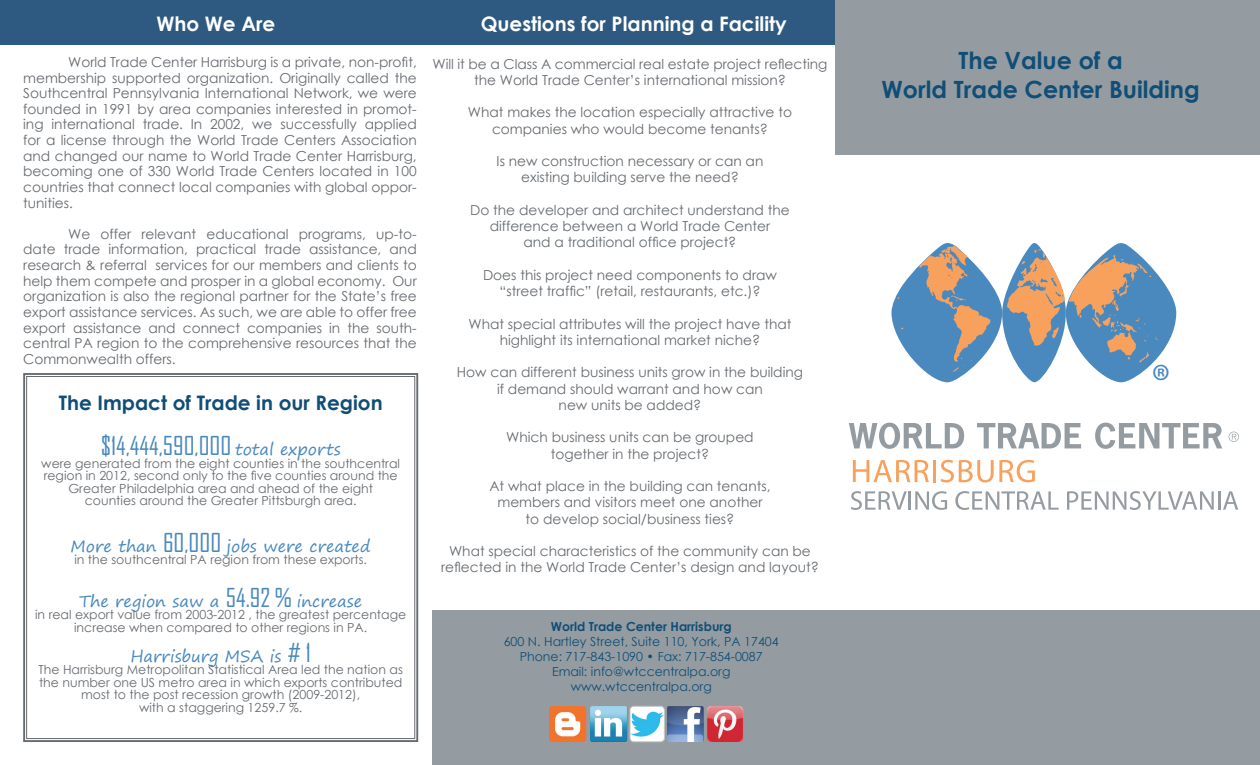
<style>
.page{position:relative;width:1260px;height:765px;background:#fff}
.page>*{position:absolute;margin:0;border:0;box-sizing:border-box;transform-origin:0 0}
.t1{font:47.12px "Myriad Pro";color:#4a89be;scale:.96 1}
.t2{font:25px "Agency FB";color:#4a89be}
.t3{font:700 23.75px/28.5px "Century Gothic";color:#104e77;text-align:center}
.t4{font:700 20px "Century Gothic";color:#fff}
.t5{font:700 20px "Century Gothic";color:#104e77}
.t6{font:16.25px "Segoe Print";color:#4a89be}
.t7{font:13.75px/15.6px "Century Gothic";color:#666b70;text-align:center}
.t8{font:12.5px/12.5px "Century Gothic";color:#666b70;text-align:center}
.t9{font:12.5px/15px "Century Gothic";color:#104e77;text-align:center}
.t10{font:700 12.5px "Century Gothic";color:#104e77}
.s1{font-family:"Segoe Print";font-size:16.25px}
.s2{font-family:"Agency FB";font-size:25px}
</style>
<div class="page">
<div style="left:835px;top:0;width:425px;height:155px;background:#959ca1"></div>
<div style="left:432px;top:610px;width:828px;height:155px;background:#959ca1"></div>
<img style="left:549px;top:706px;width:37px;height:36px">
<img style="left:590px;top:706px;width:37px;height:36px">
<img style="left:667px;top:706px;width:37px;height:36px">
<img style="left:707px;top:706px;width:36px;height:36px">
<img style="left:630px;top:706px;width:33px;height:36px">
<div style="left:630px;top:706px;width:35px;height:36px;border:1px solid #c5c6c8;border-radius:4px"></div>
<svg style="left:853px;top:460px;width:76px;height:22px"></svg>
<hr style="left:933px;top:460px;width:3px;height:22px;background:#f8a15c">
<svg style="left:941px;top:460px;width:94px;height:22px"></svg>
<svg style="left:849px;top:423px;width:115px;height:26px"></svg>
<svg style="left:977px;top:423px;width:104px;height:25px"></svg>
<svg style="left:1095px;top:423px;width:127px;height:26px"></svg>
<svg style="left:1229px;top:432px;width:10px;height:10px"></svg>
<svg style="left:851px;top:491px;width:96px;height:19px"></svg>
<svg style="left:955px;top:491px;width:104px;height:19px"></svg>
<svg style="left:1067px;top:491px;width:171px;height:19px"></svg>
<svg style="left:891px;top:243px;width:285px;height:139px"></svg>
<div style="left:0;top:0;width:835px;height:44px;background:#2e5a81"></div>
<svg style="left:23px;top:373px;width:396px;height:369px"></svg>
<div style="left:26px;top:376px;width:389px;height:363px;border:1px solid #666b70"></div>
<h3 class="t4" style="left:157px;top:8px;width:120px">Who We Are</h3>
<p class="t7" style="left:23px;top:54px;width:395px;text-align:justify;text-indent:45px">World Trade Center Harrisburg is a private, non-profit, membership supported organization. Originally called the Southcentral Pennsylvania International Network, we were founded in 1991 by area companies interested in promot&shy;ing international trade. In 2002, we successfully applied for a license through the World Trade Centers Association and changed our name to World Trade Center Harrisburg, becoming one of 330 World Trade Centers located in 100 countries that connect local companies with global oppor&shy;tunities.</p>
<p class="t7" style="left:23px;top:226px;width:395px;text-align:justify;text-indent:45px">We offer relevant educational programs, up-to&shy;date trade information, practical trade assistance, and research &amp; referral services for our members and clients to help them compete and prosper in a global economy. Our organization is also the regional partner for the State’s free export assistance services. As such, we are able to offer free export assistance and connect companies in the south&shy;central PA region to the comprehensive resources that the Commonwealth offers.</p>
<h3 class="t5" style="left:59px;top:388px;width:326px">The Impact of Trade in our Region</h3>
<h2 class="t2" style="left:101px;top:431px;width:241px">$14,444,590,000 <span class="s1">total exports</span></h2>
<p class="t8" style="left:41px;top:457px;width:360px">were generated from the eight counties in the southcentral region in 2012, second only to the five counties around the Greater Philadelphia area and ahead of the eight counties around the Greater Pittsburgh area.</p>
<p class="t6" style="left:71px;top:531px;width:302px">More than <span class="s2">60,000</span> jobs were created</p>
<p class="t8" style="left:74px;top:553px;width:294px">in the southcentral PA region from these exports.</p>
<p class="t6" style="left:79px;top:586px;width:284px">The region saw a <span class="s2">54.92 %</span> increase</p>
<p class="t8" style="left:35px;top:608px;width:373px">in real export value from 2003-2012 , the greatest percentage increase when compared to other regions in PA.</p>
<p class="t6" style="left:131px;top:641px;width:182px">Harrisburg MSA is <span class="s2"># 1</span></p>
<p class="t8" style="left:39px;top:663px;width:366px">The Harrisburg Metropolitan Statistical Area led the nation as the number one US metro area in which exports contributed most to the post recession growth (2009-2012),<br>with a staggering 1259.7 %.</p>
<h3 class="t4" style="left:481px;top:8px;width:307px">Questions for Planning a Facility</h3>
<p class="t7" style="left:432px;top:55px;width:397px;line-height:16.2px">Will it be a Class A commercial real estate project reflecting the World Trade Center’s international mission?</p>
<p class="t7" style="left:468px;top:104px;width:326px;line-height:16.2px">What makes the location especially attractive to companies who would become tenants?</p>
<p class="t7" style="left:497px;top:153px;width:268px;line-height:16.2px">Is new construction necessary or can an existing building serve the need?</p>
<p class="t7" style="left:470px;top:202px;width:321px;line-height:16.2px">Do the developer and architect understand the difference between a World Trade Center<br>and a traditional office project?</p>
<p class="t7" style="left:483px;top:267px;width:295px;line-height:16.2px">Does this project need components to draw “street traffic” (retail, restaurants, etc.)?</p>
<p class="t7" style="left:469px;top:315px;width:324px;line-height:16.2px">What special attributes will the project have that highlight its international market niche?</p>
<p class="t7" style="left:457px;top:364px;width:348px;line-height:16.2px">How can different business units grow in the building if demand should warrant and how can<br>new units be added?</p>
<p class="t7" style="left:506px;top:429px;width:249px;line-height:16.2px">Which business units can be grouped together in the project?</p>
<p class="t7" style="left:489px;top:478px;width:283px;line-height:16.2px">At what place in the building can tenants, members and visitors meet one another to develop social/business ties?</p>
<p class="t7" style="left:441px;top:543px;width:379px;line-height:16.2px">What special characteristics of the community can be reflected in the World Trade Center’s design and layout?</p>
<p class="t10" style="left:551px;top:617px;width:183px">World Trade Center Harrisburg</p>
<p class="t9" style="left:504px;top:634px;width:277px">600 N. Hartley Street, Suite 110, York, PA 17404<br>Phone: 717-843-1090 • Fax: 717-854-0087<br>Email: info@wtccentralpa.org www.wtccentralpa.org</p>
<h3 class="t3" style="left:882px;top:45px;width:320px">The Value of a<br>World Trade Center Building</h3>
<h1 class="t1" style="left:1152px;top:352px;width:21px">®</h1>
</div>
